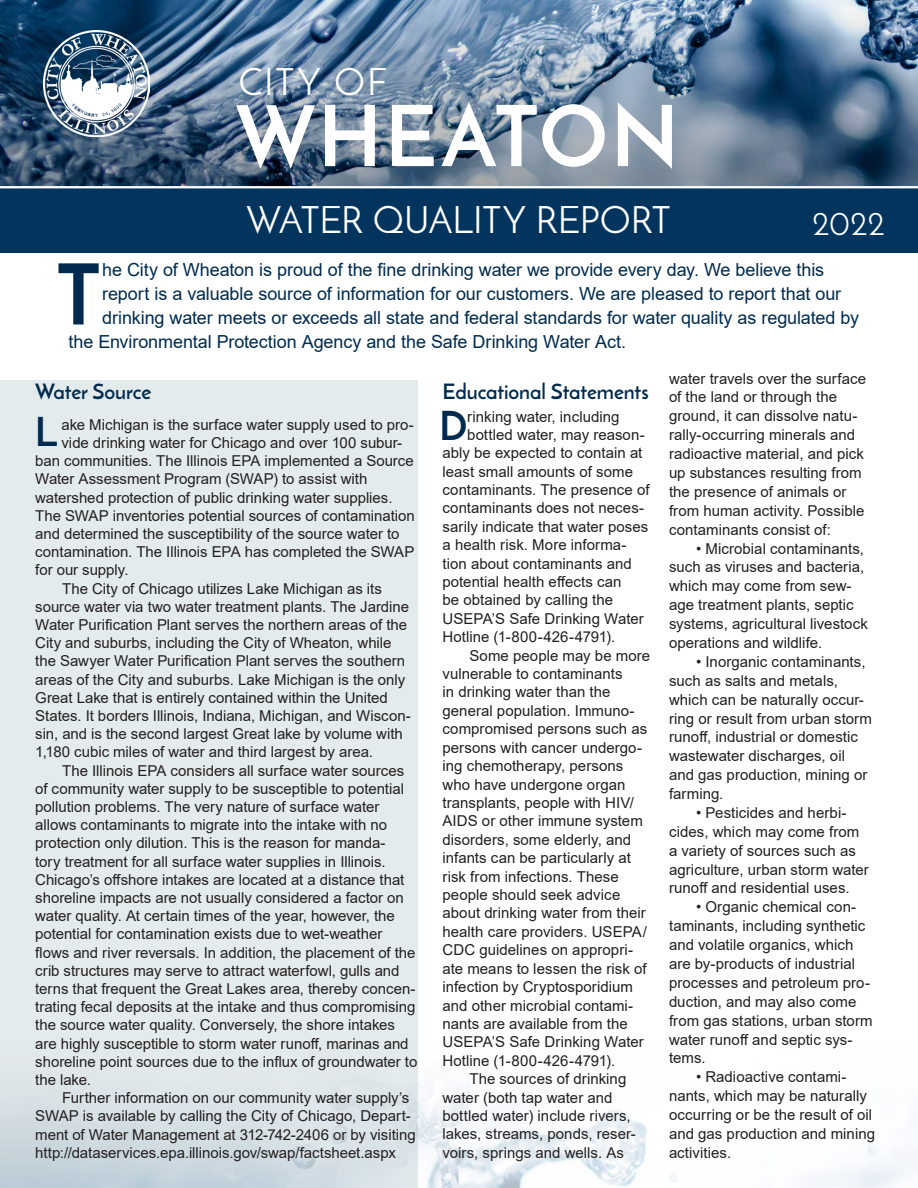
<style>
.page{position:relative;width:918px;height:1188px;background:#fff}
.page>*{position:absolute;margin:0;border:0;box-sizing:border-box;transform-origin:0 0}
.t1{font:700 84px "Josefin Sans";letter-spacing:.03em;color:#fff}
.Body_text{font:700 83.85px "Josefin Sans";color:#002b4f}
.Body_text-2{font:700 39.75px "Josefin Sans";color:#002b4f}
.t2{font:37.5px "Josefin Sans";letter-spacing:-.015em;color:#fff}
.t3{font:33px "Josefin Sans";color:#fff}
.Blue_Subhead{font:700 21px "Josefin Sans";letter-spacing:-.005em;color:#002b4f}
.Body_text-3{font:18px "Arial";letter-spacing:-.005em;color:#002b4f}
.Body_text-4{font:15px/18.9px "Arial";color:#231f20}
</style>
<div class="page">
<img style="left:418px;top:1087px;width:500px;height:101px">
<svg style="left:0;top:380px;width:418px;height:808px;background:#e1e9ea"></svg>
<img style="left:0;top:0;width:918px;height:253px">
<img style="left:44px;top:31px;width:105px;height:105px">
<p class="t2" style="left:239px;top:59px;width:150px">CITY OF</p>
<p class="t1" style="left:236px;top:84px;width:445px">WHEATON</p>
<p class="t2" style="left:246px;top:197px;width:427px">WATER QUALITY REPORT</p>
<p class="t3" style="left:812px;top:204px;width:74px">2022</p>
<p class="Body_text" style="left:55px;top:242px;width:49px">T</p>
<p class="Body_text-3" style="left:102px;top:258px;width:724px">he City of Wheaton is proud of the fine drinking water we provide every day. We believe this</p>
<p class="Body_text-3" style="left:102px;top:282px;width:741px">report is a valuable source of information for our customers. We are pleased to report that our</p>
<p class="Body_text-3" style="left:102px;top:306px;width:758px">drinking water meets or exceeds all state and federal standards for water quality as regulated by</p>
<p class="Body_text-3" style="left:69px;top:330px;width:559px">the Environmental Protection Agency and the Safe Drinking Water Act.</p>
<p class="Blue_Subhead" style="left:35px;top:379px;width:118px">Water Source</p>
<p class="Blue_Subhead" style="left:442px;top:379px;width:208px">Educational Statements</p>
<p class="Body_text-2" style="left:35px;top:407px;width:24px">L</p>
<p class="Body_text-4" style="left:62px;top:415px;width:354px">ake Michigan is the surface water supply used to pro-</p>
<p class="Body_text-4" style="left:62px;top:433px;width:342px">vide drinking water for Chicago and over 100 subur-</p>
<p class="Body_text-4" style="left:35px;top:451px;width:380px">ban communities. The Illinois EPA implemented a Source</p>
<p class="Body_text-4" style="left:35px;top:470px;width:334px">Water Assessment Program (SWAP) to assist with</p>
<p class="Body_text-4" style="left:35px;top:488px;width:359px">watershed protection of public drinking water supplies.</p>
<p class="Body_text-4" style="left:35px;top:506px;width:381px">The SWAP inventories potential sources of contamination</p>
<p class="Body_text-4" style="left:35px;top:524px;width:366px">and determined the susceptibility of the source water to</p>
<p class="Body_text-4" style="left:35px;top:542px;width:381px">contamination. The Illinois EPA has completed the SWAP</p>
<p class="Body_text-4" style="left:35px;top:561px;width:95px">for our supply.</p>
<p class="Body_text-4" style="left:35px;top:579px;width:377px;line-height:18.1px;text-indent:27px">The City of Chicago utilizes Lake Michigan as its source water via two water treatment plants. The Jardine Water Purification Plant serves the northern areas of the City and suburbs, including the City of Wheaton, while the Sawyer Water Purification Plant serves the southern areas of the City and suburbs. Lake Michigan is the only Great Lake that is entirely contained within the United States. It borders Illinois, Indiana, Michigan, and Wiscon&shy;sin, and is the second largest Great lake by volume with 1,180 cubic miles of water and third largest by area.</p>
<p class="Body_text-4" style="left:35px;top:761px;width:384px;line-height:18.1px;text-indent:27px">The Illinois EPA considers all surface water sources of community water supply to be susceptible to potential pollution problems. The very nature of surface water allows contaminants to migrate into the intake with no protection only dilution. This is the reason for manda-<br>tory treatment for all surface water supplies in Illinois.<br>Chicago’s offshore intakes are located at a distance that shoreline impacts are not usually considered a factor on water quality. At certain times of the year, however, the potential for contamination exists due to wet-weather flows and river reversals. In addition, the placement of the crib structures may serve to attract waterfowl, gulls and terns that frequent the Great Lakes area, thereby concen&shy;trating fecal deposits at the intake and thus compromising the source water quality. Conversely, the shore intakes are highly susceptible to storm water runoff, marinas and shoreline point sources due to the influx of groundwater to the lake.</p>
<p class="Body_text-4" style="left:35px;top:1089px;width:382px;line-height:18.1px;text-indent:27px">Further information on our community water supply’s SWAP is available by calling the City of Chicago, Depart&shy;ment of Water Management at 312-742-2406 or by visiting http://dataservices.epa.illinois.gov/swap/factsheet.aspx</p>
<p class="Body_text-2" style="left:439px;top:401px;width:30px">D</p>
<p class="Body_text-4" style="left:467px;top:407px;width:154px">rinking water, including</p>
<p class="Body_text-4" style="left:467px;top:425px;width:179px">bottled water, may reason-</p>
<p class="Body_text-4" style="left:442px;top:443px;width:201px">ably be expected to contain at</p>
<p class="Body_text-4" style="left:442px;top:462px;width:192px">least small amounts of some</p>
<p class="Body_text-4" style="left:442px;top:480px;width:209px">contaminants. The presence of</p>
<p class="Body_text-4" style="left:442px;top:499px;width:203px">contaminants does not neces-</p>
<p class="Body_text-4" style="left:442px;top:517px;width:207px">sarily indicate that water poses</p>
<p class="Body_text-4" style="left:442px;top:535px;width:186px">a health risk. More informa-</p>
<p class="Body_text-4" style="left:442px;top:554px;width:191px">tion about contaminants and</p>
<p class="Body_text-4" style="left:442px;top:572px;width:181px">potential health effects can</p>
<p class="Body_text-4" style="left:442px;top:591px;width:172px">be obtained by calling the</p>
<p class="Body_text-4" style="left:442px;top:609px;width:203px">USEPA’S Safe Drinking Water</p>
<p class="Body_text-4" style="left:442px;top:627px;width:174px">Hotline (1-800-426-4791).</p>
<p class="Body_text-4" style="left:442px;top:646px;width:209px;line-height:18.5px;text-indent:27px">Some people may be more vulnerable to contaminants<br>in drinking water than the general population. Immuno&shy;compromised persons such as persons with cancer undergo&shy;ing chemotherapy, persons who have undergone organ transplants, people with HIV/<br>AIDS or other immune system disorders, some elderly, and infants can be particularly at risk from infections. These people should seek advice about drinking water from their health care providers. USEPA/<br>CDC guidelines on appropri&shy;ate means to lessen the risk of infection by Cryptosporidium and other microbial contami&shy;nants are available from the<br>USEPA’S Safe Drinking Water<br>Hotline (1-800-426-4791).</p>
<p class="Body_text-4" style="left:442px;top:1070px;width:195px;line-height:18.5px;text-indent:27px">The sources of drinking water (both tap water and bottled water) include rivers, lakes, streams, ponds, reser&shy;voirs, springs and wells. As</p>
<p class="Body_text-4" style="left:669px;top:369px;width:199px">water travels over the surface of the land or through the ground, it can dissolve natu&shy;rally-occurring minerals and radioactive material, and pick up substances resulting from the presence of animals or from human activity. Possible contaminants consist of:</p>
<p class="Body_text-4" style="left:669px;top:539px;width:200px;text-indent:27px">• Microbial contaminants, such as viruses and bacteria, which may come from sew&shy;age treatment plants, septic systems, agricultural livestock operations and wildlife.</p>
<p class="Body_text-4" style="left:669px;top:652px;width:204px;text-indent:27px">• Inorganic contaminants, such as salts and metals, which can be naturally occur&shy;ring or result from urban storm runoff, industrial or domestic wastewater discharges, oil and gas production, mining or farming.</p>
<p class="Body_text-4" style="left:669px;top:803px;width:201px;text-indent:27px">• Pesticides and herbi&shy;cides, which may come from a variety of sources such as agriculture, urban storm water runoff and residential uses.</p>
<p class="Body_text-4" style="left:669px;top:898px;width:205px;text-indent:27px">• Organic chemical con&shy;taminants, including synthetic and volatile organics, which are by-products of industrial processes and petroleum pro&shy;duction, and may also come from gas stations, urban storm water runoff and septic sys&shy;tems.</p>
<p class="Body_text-4" style="left:669px;top:1068px;width:208px;text-indent:27px">• Radioactive contami&shy;nants, which may be naturally occurring or be the result of oil and gas production and mining activities.</p>
</div>
